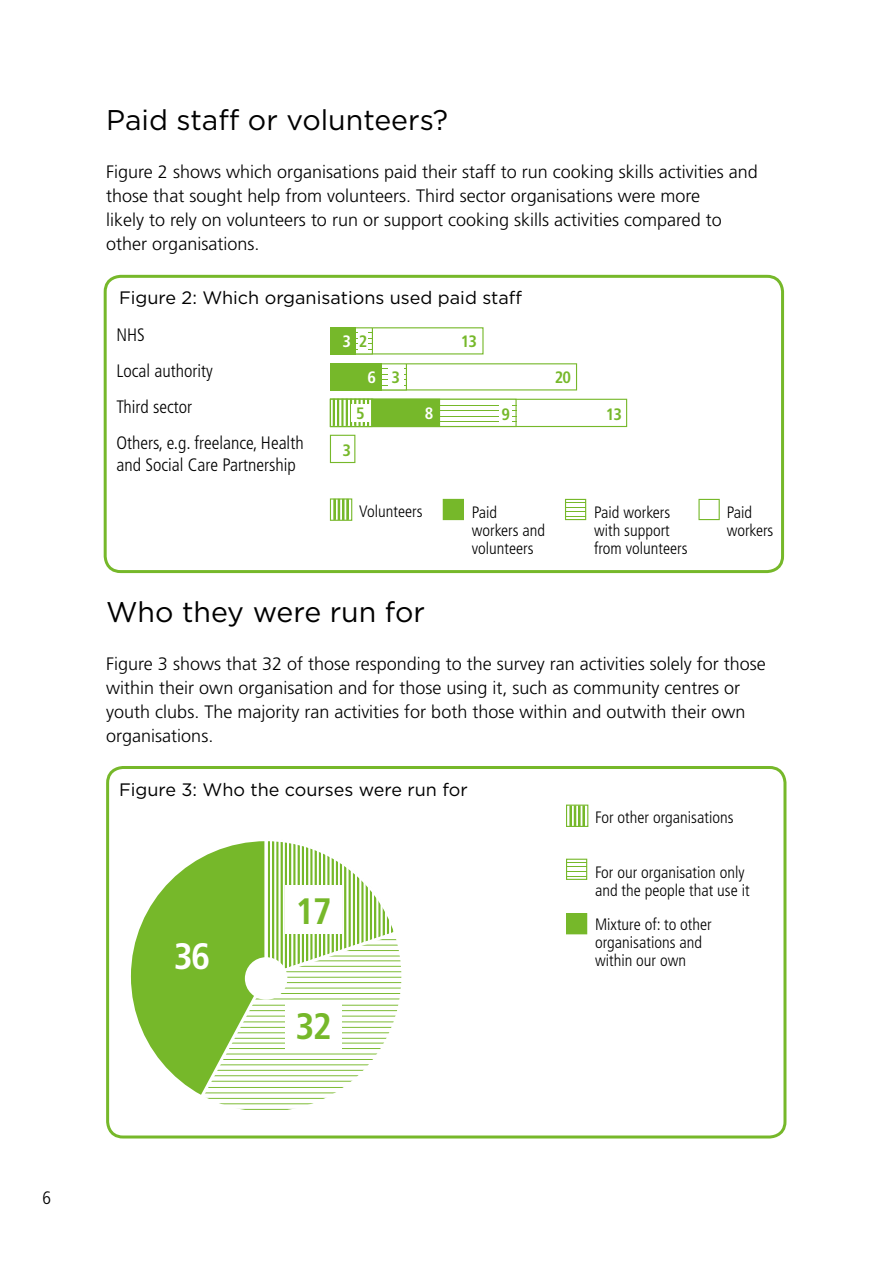
<style>
.page{position:relative;width:893px;height:1263px;background:#fff}
.page>*{position:absolute;margin:0;border:0;box-sizing:border-box;transform-origin:0 0}
.t1{font:700 condensed 36.75px "Frutiger LT Std";color:#76b82a}
.t2{font:700 condensed 36.75px "Frutiger LT Std";color:#fff}
.t3{font:28.5px "Gotham";color:#000}
.Body_text{font:300 18px/24px "Frutiger LT Std";color:#000}
.t4{font:300 condensed 18px/36px "Frutiger LT Std";color:#000}
.Figure_headings{font:18px "Gotham";color:#000}
.t5{font:300 condensed 16.5px/18px "Frutiger LT Std";color:#000}
.t6{font:700 condensed 16.5px "Frutiger LT Std";color:#76b82a}
.t7{font:700 condensed 16.5px "Frutiger LT Std";color:#fff}
</style>
<div class="page">
<div style="left:330px;top:399px;width:297px;height:28px;border:1px solid #76b82a"></div>
<div style="left:330px;top:399px;width:187px;height:28px;border:1px solid #76b82a"></div>
<div style="left:330px;top:399px;width:109px;height:27px;background:#76b82a"></div>
<div style="left:330px;top:399px;width:110px;height:28px;border:1px solid #76b82a"></div>
<div style="left:330px;top:363px;width:247px;height:27px;border:1px solid #76b82a"></div>
<div style="left:330px;top:363px;width:77px;height:27px;border:1px solid #76b82a"></div>
<div style="left:104px;top:275px;width:680px;height:298px;border:3px solid #76b82a;border-radius:16px"></div>
<div style="left:330px;top:435px;width:25px;height:28px;border:1px solid #76b82a"></div>
<div style="left:330px;top:327px;width:154px;height:27px;border:1px solid #76b82a"></div>
<div style="left:330px;top:327px;width:43px;height:27px;border:1px solid #76b82a"></div>
<div style="left:330px;top:327px;width:26px;height:27px;background:#76b82a"></div>
<div style="left:330px;top:363px;width:51px;height:27px;background:#76b82a"></div>
<div style="left:330px;top:399px;width:42px;height:27px;background:#dcecc8"></div>
<div style="left:330px;top:399px;width:42px;height:28px;border:1px solid #76b82a"></div>
<svg style="left:356px;top:332px;width:17px;height:18px"></svg>
<div style="left:358px;top:330px;width:10px;height:22px;background:#fff"></div>
<div style="left:698px;top:499px;width:22px;height:21px;border:1px solid #76b82a"></div>
<div style="left:565px;top:499px;width:21px;height:21px;border:1px solid #76b82a"></div>
<svg style="left:566px;top:502px;width:20px;height:15px"></svg>
<div style="left:443px;top:499px;width:20px;height:21px;background:#76b82a"></div>
<div style="left:443px;top:499px;width:21px;height:21px;border:1px solid #76b82a"></div>
<div style="left:330px;top:498px;width:22px;height:23px;border:1px solid #76b82a"></div>
<div style="left:346px;top:499px;width:3px;height:21px;border:2px solid #76b82a"></div>
<div style="left:342px;top:499px;width:2px;height:21px;border:2px solid #76b82a"></div>
<div style="left:338px;top:499px;width:2px;height:21px;border:2px solid #76b82a"></div>
<svg style="left:337px;top:500px;width:11px;height:19px"></svg>
<div style="left:333px;top:499px;width:3px;height:21px;border:2px solid #76b82a"></div>
<svg style="left:381px;top:368px;width:26px;height:18px"></svg>
<div style="left:388px;top:366px;width:15px;height:22px;background:#fff"></div>
<div style="left:346px;top:399px;width:2px;height:27px;border:2px solid #76b82a"></div>
<div style="left:350px;top:399px;width:2px;height:27px;border:2px solid #76b82a"></div>
<div style="left:354px;top:399px;width:2px;height:27px;border:2px solid #76b82a"></div>
<div style="left:358px;top:399px;width:3px;height:27px;border:2px solid #76b82a"></div>
<div style="left:363px;top:399px;width:2px;height:27px;border:2px solid #76b82a"></div>
<div style="left:367px;top:399px;width:2px;height:27px;border:2px solid #76b82a"></div>
<div style="left:371px;top:399px;width:2px;height:27px;border:2px solid #76b82a"></div>
<div style="left:341px;top:399px;width:2px;height:27px;border:2px solid #76b82a"></div>
<div style="left:337px;top:399px;width:2px;height:27px;border:2px solid #76b82a"></div>
<svg style="left:335px;top:399px;width:38px;height:26px"></svg>
<div style="left:333px;top:399px;width:2px;height:27px;border:2px solid #76b82a"></div>
<div style="left:351px;top:404px;width:19px;height:17px;background:#fff"></div>
<hr style="left:440px;top:405px;width:77px;height:1px;background:#76b82a">
<hr style="left:440px;top:410px;width:77px;height:1px;background:#76b82a">
<hr style="left:440px;top:416px;width:77px;height:1px;background:#76b82a">
<hr style="left:440px;top:421px;width:77px;height:1px;background:#76b82a">
<div style="left:499px;top:402px;width:13px;height:22px;background:#fff"></div>
<div style="left:106px;top:766px;width:680px;height:372px;border:3px solid #76b82a;border-radius:16px"></div>
<div style="left:129px;top:840px;width:274px;height:273px;background:#76b82a;border-radius:50%"></div>
<svg style="left:198px;top:840px;width:205px;height:273px"></svg>
<div style="left:566px;top:859px;width:21px;height:21px;border:1px solid #76b82a"></div>
<svg style="left:566px;top:862px;width:21px;height:15px"></svg>
<div style="left:567px;top:914px;width:20px;height:20px;background:#76b82a"></div>
<div style="left:566px;top:913px;width:21px;height:21px;border:1px solid #76b82a"></div>
<div style="left:566px;top:804px;width:22px;height:23px;border:1px solid #76b82a"></div>
<div style="left:582px;top:805px;width:3px;height:22px;border:2px solid #76b82a"></div>
<div style="left:578px;top:805px;width:3px;height:22px;border:2px solid #76b82a"></div>
<div style="left:574px;top:805px;width:2px;height:22px;border:2px solid #76b82a"></div>
<svg style="left:572px;top:806px;width:12px;height:20px"></svg>
<div style="left:569px;top:805px;width:3px;height:22px;border:2px solid #76b82a"></div>
<div style="left:285px;top:1001px;width:57px;height:49px;background:#fff"></div>
<div style="left:285px;top:885px;width:57px;height:49px;background:#fff"></div>
<div style="left:245px;top:957px;width:42px;height:43px;background:#fff;border-radius:50%"></div>
<h2 class="t3" style="left:106px;top:102px;width:343px">Paid staff or volunteers?</h2>
<p class="Body_text" style="left:106px;top:160px;width:653px">Figure 2 shows which organisations paid their staff to run cooking skills activities and those that sought help from volunteers. Third sector organisations were more<br>likely to rely on volunteers to run or support cooking skills activities compared to other organisations.</p>
<p class="Figure_headings" style="left:119px;top:286px;width:404px">Figure 2: Which organisations used paid staff</p>
<p class="t4" style="left:116px;top:317px;width:189px">NHS<br>Local authority<br>Third sector<br>Others, e.g. freelance, Health</p>
<p class="t4" style="left:116px;top:447px;width:181px">and Social Care Partnership</p>
<p class="t7" style="left:342px;top:332px;width:10px">3</p>
<p class="t6" style="left:359px;top:332px;width:10px">2</p>
<p class="t6" style="left:461px;top:332px;width:18px">13</p>
<p class="t7" style="left:367px;top:368px;width:10px">6</p>
<p class="t6" style="left:391px;top:368px;width:10px">3</p>
<p class="t6" style="left:555px;top:368px;width:18px">20</p>
<p class="t6" style="left:356px;top:404px;width:10px">5</p>
<p class="t7" style="left:425px;top:404px;width:10px">8</p>
<p class="t6" style="left:501px;top:404px;width:10px">9</p>
<p class="t6" style="left:606px;top:404px;width:18px">13</p>
<p class="t6" style="left:342px;top:440px;width:10px">3</p>
<p class="t5" style="left:359px;top:503px;width:65px">Volunteers</p>
<p class="t5" style="left:727px;top:504px;width:48px">Paid workers</p>
<p class="t5" style="left:472px;top:504px;width:75px">Paid workers and volunteers</p>
<p class="t5" style="left:594px;top:504px;width:95px">Paid workers with support from volunteers</p>
<h2 class="t3" style="left:106px;top:594px;width:320px">Who they were run for</h2>
<p class="Body_text" style="left:106px;top:652px;width:661px">Figure 3 shows that 32 of those responding to the survey ran activities solely for those within their own organisation and for those using it, such as community centres or youth clubs. The majority ran activities for both those within and outwith their own organisations.</p>
<p class="Figure_headings" style="left:119px;top:778px;width:350px">Figure 3: Who the courses were run for</p>
<p class="t2" style="left:174px;top:935px;width:38px">36</p>
<p class="t1" style="left:296px;top:889px;width:38px">17</p>
<p class="t1" style="left:296px;top:1005px;width:38px">32</p>
<p class="t5" style="left:595px;top:809px;width:140px">For other organisations</p>
<p class="t5" style="left:595px;top:863px;width:156px">For our organisation only and the people that use it</p>
<p class="t5" style="left:595px;top:915px;width:118px">Mixture of: to other organisations and within our own</p>
<p class="t4" style="left:43px;top:1180px;width:10px">6</p>
</div>
